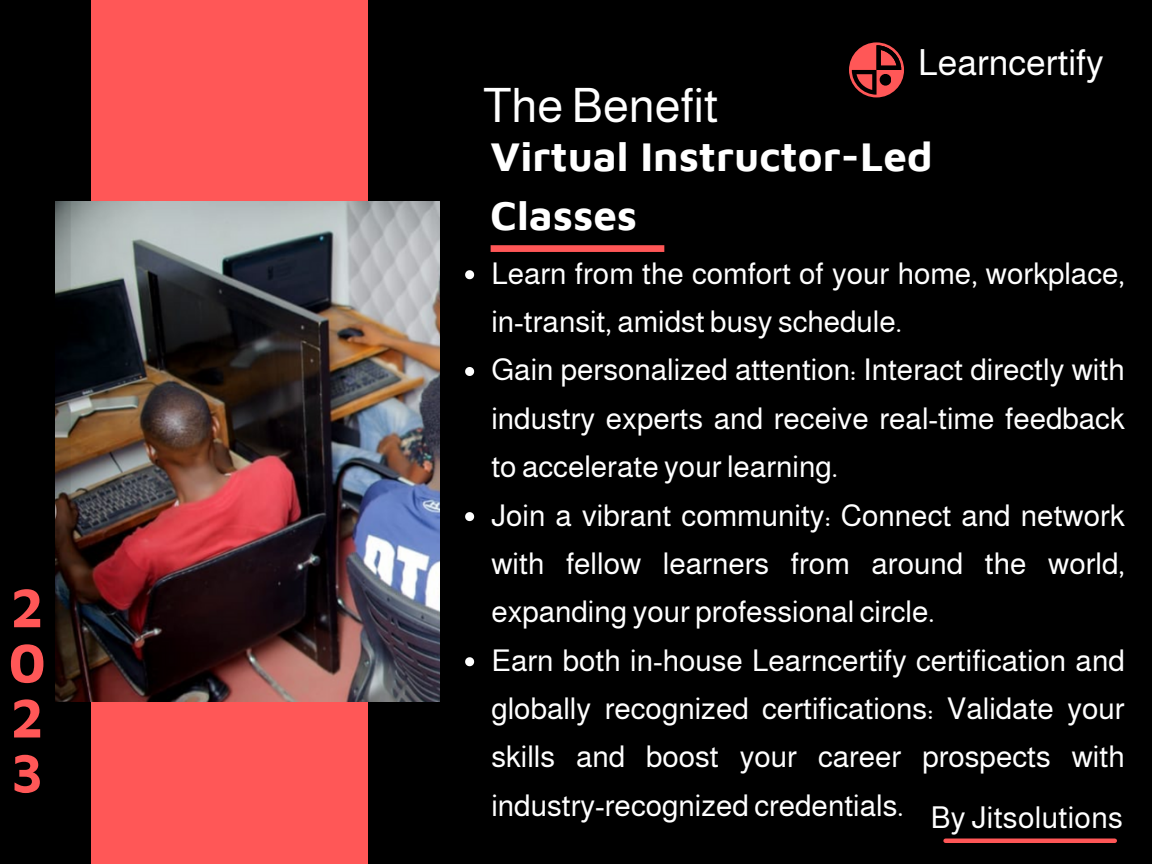
<style>
.page{position:relative;width:1152px;height:864px;background:#000}
.page>*{position:absolute;margin:0;border:0;box-sizing:border-box;transform-origin:0 0}
.t1{font:700 55.95px/55.2px "Maven Pro";color:#ff5757;text-align:justify}
.t2{font:47.4px "Almarai";color:#fff}
.t3{font:700 42px/58.5px "Maven Pro";color:#fff}
.t4{font:36px "Almarai";color:#fff}
.t5{font:30.15px "Almarai";letter-spacing:.01em;color:#fff}
.t6{font:30px/48.3px "Almarai";color:#fff;text-align:justify}
</style>
<div class="page">
<div style="left:92px;top:0;width:276px;height:864px;background:#ff5757"></div>
<img style="left:55px;top:202px;width:385px;height:499px">
<div style="left:491px;top:245px;width:173px;height:7px;background:#ff5757"></div>
<hr style="left:946px;top:839px;width:169px;height:4px;background:#ff5757">
<svg style="left:849px;top:42px;width:55px;height:55px"></svg>
<svg style="left:852px;top:45px;width:49px;height:50px"></svg>
<div style="left:880px;top:74px;width:11px;height:12px;background:#000;border-radius:50%"></div>
<svg style="left:465px;top:270px;width:9px;height:9px"></svg>
<svg style="left:465px;top:367px;width:9px;height:9px"></svg>
<svg style="left:465px;top:512px;width:9px;height:9px"></svg>
<svg style="left:465px;top:657px;width:9px;height:9px"></svg>
<p class="t1" style="left:9px;top:579px;width:39px">2<br>0<br>2<br>3</p>
<p class="t4" style="left:918px;top:42px;width:187px">Learncertify</p>
<p class="t2" style="left:483px;top:79px;width:237px">The Benefit</p>
<p class="t3" style="left:491px;top:126px;width:443px">Virtual Instructor-Led<br>Classes</p>
<p class="t6" style="left:491px;top:249px;width:635px">Learn from the comfort of your home, workplace, in-transit, amidst busy schedule.</p>
<p class="t6" style="left:491px;top:346px;width:635px">Gain personalized attention: Interact directly with industry experts and receive real-time feedback to accelerate your learning.</p>
<p class="t6" style="left:491px;top:491px;width:635px">Join a vibrant community: Connect and network with fellow learners from around the world, expanding your professional circle.</p>
<p class="t6" style="left:491px;top:636px;width:635px">Earn both in-house Learncertify certification and globally recognized certifications: Validate your skills and boost your career prospects with industry-recognized credentials.</p>
<p class="t5" style="left:931px;top:801px;width:194px">By Jitsolutions</p>
</div>
